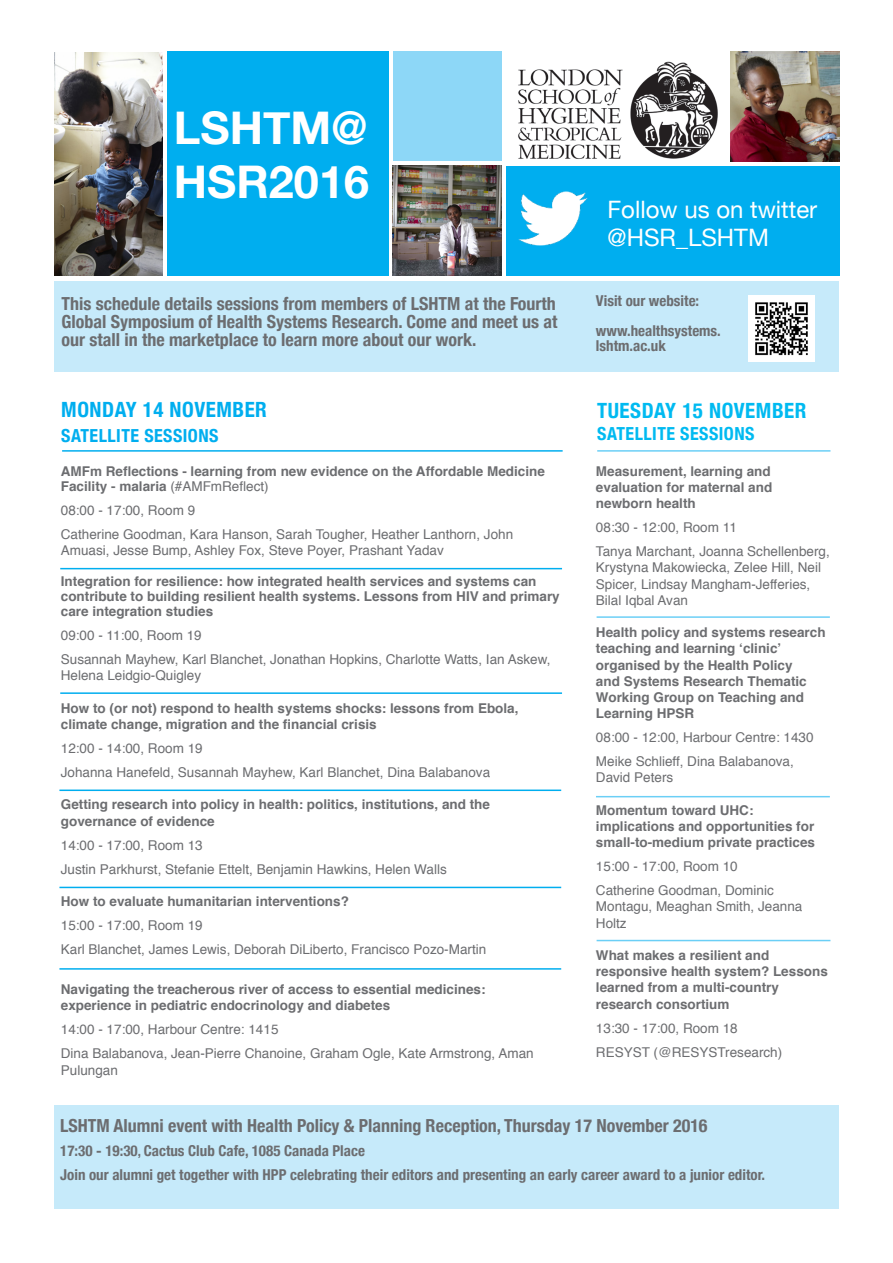
<style>
.page{position:relative;width:893px;height:1263px;background:#fff}
.page>*{position:absolute;margin:0;border:0;box-sizing:border-box;transform-origin:0 0}
.t1{font:700 45px "Helvetica Neue";color:#fff}
.t2{font:24px "Helvetica Neue";color:#fff}
.t3{font:700 condensed 21px "Helvetica Neue";letter-spacing:.025em;color:#00baf1}
.t4{font:700 condensed 21px "Helvetica Neue";letter-spacing:.025em;color:#00aeef}
.t5{font:700 condensed 18px/18px "Helvetica Neue";color:#6c6d70;text-align:justify}
.t6{font:700 condensed 18px "Helvetica Neue";letter-spacing:.025em;color:#00aeef}
.t7{font:700 condensed 18px "Helvetica Neue";letter-spacing:.025em;color:#00baf1}
.t8{font:700 condensed 15px "Helvetica Neue";color:#6c6d70}
.t9{font:700 13.5px/16.2px "Helvetica";color:#6c6d70}
.t10{font:13.5px/16.2px "Helvetica";color:#6c6d70}
.s1{font-weight:400}
.s2{font-size:13.5px}
</style>
<div class="page">
<hr style="left:62px;top:450px;width:501px;height:2px;background:#00aeef">
<hr style="left:60px;top:568px;width:502px;height:1px;background:#00aeef">
<hr style="left:60px;top:692px;width:502px;height:2px;background:#00aeef">
<hr style="left:59px;top:887px;width:502px;height:1px;background:#00aeef">
<hr style="left:597px;top:616px;width:233px;height:2px;background:#6bcff6">
<hr style="left:596px;top:796px;width:234px;height:1px;background:#6bcff6">
<hr style="left:597px;top:450px;width:233px;height:2px;background:#6bcff6">
<hr style="left:59px;top:789px;width:502px;height:2px;background:#00aeef">
<hr style="left:59px;top:968px;width:502px;height:2px;background:#00aeef">
<hr style="left:597px;top:940px;width:233px;height:1px;background:#6bcff6">
<img style="left:518px;top:61px;width:200px;height:99px">
<div style="left:167px;top:51px;width:222px;height:225px;background:#00aeef"></div>
<div style="left:393px;top:51px;width:109px;height:110px;background:#8dd7f7"></div>
<div style="left:506px;top:166px;width:334px;height:110px;background:#00aeef"></div>
<img style="left:731px;top:51px;width:109px;height:110px">
<img style="left:54px;top:53px;width:109px;height:223px">
<img style="left:393px;top:166px;width:109px;height:110px">
<div style="left:54px;top:281px;width:785px;height:91px;background:#c6eafa"></div>
<img style="left:518px;top:191px;width:70px;height:55px">
<div style="left:54px;top:1105px;width:785px;height:104px;background:#c6eafa"></div>
<img style="left:748px;top:295px;width:66px;height:66px">
<p class="t1" style="left:174px;top:92px;width:195px">LSHTM@</p>
<p class="t1" style="left:174px;top:146px;width:197px">HSR2016</p>
<p class="t2" style="left:607px;top:192px;width:211px">Follow us on twitter</p>
<p class="t2" style="left:607px;top:221px;width:163px">@HSR_LSHTM</p>
<p class="t5" style="left:61px;top:294px;width:497px">This schedule details sessions from members of LSHTM at the Fourth Global Symposium of Health Systems Research. Come and meet us at our stall in the marketplace to learn more about our work.</p>
<p class="t8" style="left:596px;top:288px;width:105px">Visit our website:</p>
<p class="t8" style="left:596px;top:318px;width:126px">www.healthsystems.</p>
<p class="t8" style="left:596px;top:333px;width:71px">lshtm.ac.uk</p>
<p class="t4" style="left:61px;top:392px;width:207px">MONDAY 14 NOVEMBER</p>
<p class="t6" style="left:61px;top:420px;width:159px">SATELLITE SESSIONS</p>
<p class="t9" style="left:61px;top:464px;width:486px;line-height:15px">AMFm Reflections - learning from new evidence on the Affordable Medicine<br>Facility - malaria <span class="s1">(#AMFmReflect)</span></p>
<p class="t10" style="left:61px;top:502px;width:136px">08:00 - 17:00, Room 9</p>
<p class="t10" style="left:61px;top:526px;width:454px">Catherine Goodman, Kara Hanson, Sarah Tougher, Heather Lanthorn, John<br>Amuasi, Jesse Bump, Ashley Fox, Steve Poyer, Prashant Yadav</p>
<p class="t9" style="left:61px;top:574px;width:500px;line-height:15px">Integration for resilience: how integrated health services and systems can contribute to building resilient health systems. Lessons from HIV and primary care integration studies</p>
<p class="t10" style="left:61px;top:628px;width:142px">09:00 - 11:00, Room 19</p>
<p class="t10" style="left:61px;top:652px;width:491px">Susannah Mayhew, Karl Blanchet, Jonathan Hopkins, Charlotte Watts, Ian Askew,<br>Helena Leidgio-Quigley</p>
<p class="t9" style="left:61px;top:700px;width:459px">How to (or not) respond to health systems shocks: lessons from Ebola, climate change, migration and the financial crisis</p>
<p class="t10" style="left:61px;top:740px;width:143px">12:00 - 14:00, Room 19</p>
<p class="t10" style="left:61px;top:764px;width:431px">Johanna Hanefeld, Susannah Mayhew, Karl Blanchet, Dina Balabanova</p>
<p class="t9" style="left:61px;top:797px;width:431px">Getting research into policy in health: politics, institutions, and the governance of evidence</p>
<p class="t10" style="left:61px;top:837px;width:143px">14:00 - 17:00, Room 13</p>
<p class="t10" style="left:61px;top:861px;width:387px">Justin Parkhurst, Stefanie Ettelt, Benjamin Hawkins, Helen Walls</p>
<p class="t9" style="left:61px;top:893px;width:290px">How to evaluate humanitarian interventions?</p>
<p class="t10" style="left:61px;top:917px;width:143px">15:00 - 17:00, Room 19</p>
<p class="t10" style="left:61px;top:941px;width:427px">Karl Blanchet, James Lewis, Deborah DiLiberto, Francisco Pozo-Martin</p>
<p class="t9" style="left:61px;top:981px;width:426px">Navigating the treacherous river of access to essential medicines:</p>
<p class="t9" style="left:61px;top:998px;width:331px">experience in pediatric endocrinology and diabetes</p>
<p class="t10" style="left:61px;top:1022px;width:219px">14:00 - 17:00, Harbour Centre: 1415</p>
<p class="t10" style="left:61px;top:1046px;width:474px">Dina Balabanova, Jean-Pierre Chanoine, Graham Ogle, Kate Armstrong, Aman<br>Pulungan</p>
<p class="t3" style="left:597px;top:393px;width:211px">TUESDAY 15 NOVEMBER</p>
<p class="t7" style="left:597px;top:418px;width:159px">SATELLITE SESSIONS</p>
<p class="t9" style="left:596px;top:463px;width:178px;text-align:justify">Measurement, learning and evaluation for maternal and newborn health</p>
<p class="t10" style="left:596px;top:520px;width:142px">08:30 - 12:00, Room 11</p>
<p class="t10" style="left:596px;top:544px;width:235px">Tanya Marchant, Joanna Schellenberg, Krystyna Makowiecka, Zelee Hill, Neil Spicer, Lindsay Mangham-Jefferies, Bilal Iqbal Avan</p>
<p class="t9" style="left:596px;top:624px;width:231px">Health policy and systems research teaching and learning ‘clinic’ organised by the Health Policy<br>and Systems Research Thematic<br>Working Group on Teaching and<br>Learning HPSR</p>
<p class="t10" style="left:596px;top:730px;width:219px">08:00 - 12:00, Harbour Centre: 1430</p>
<p class="t10" style="left:596px;top:754px;width:199px">Meike Schlieff, Dina Balabanova,<br>David Peters</p>
<p class="t9" style="left:596px;top:802px;width:221px">Momentum toward UHC: implications and opportunities for small-to-medium private practices</p>
<p class="t10" style="left:596px;top:859px;width:143px">15:00 - 17:00, Room 10</p>
<p class="t10" style="left:596px;top:883px;width:208px">Catherine Goodman, Dominic<br>Montagu, Meaghan Smith, Jeanna<br>Holtz</p>
<p class="t9" style="left:596px;top:947px;width:233px">What makes a resilient and responsive health system? Lessons learned from a multi-country research consortium</p>
<p class="t10" style="left:596px;top:1020px;width:143px">13:30 - 17:00, Room 18</p>
<p class="t10" style="left:596px;top:1044px;width:188px">RESYST (@RESYSTresearch)</p>
<p class="t5" style="left:60px;top:1116px;width:649px">LSHTM Alumni event with Health Policy &amp; Planning Reception, Thursday 17 November 2016</p>
<p class="t8" style="left:60px;top:1138px;width:306px">17:30 - 19:30<span class="s2">,</span> Cactus Club Cafe, 1085 Canada Place</p>
<p class="t8" style="left:60px;top:1162px;width:706px">Join our alumni get together with HPP celebrating their editors and presenting an early career award to a junior editor.</p>
</div>
